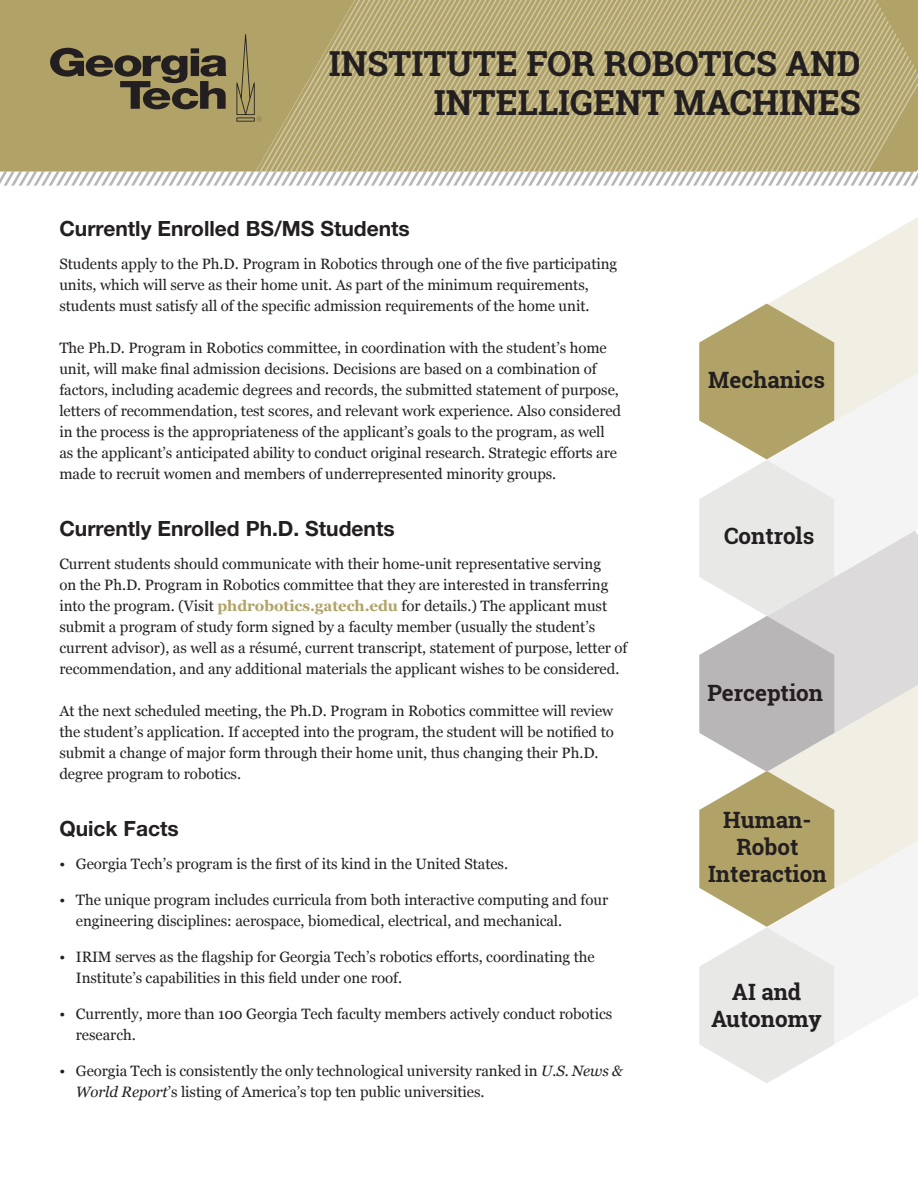
<style>
.page{position:relative;width:918px;height:1188px;background:#fff}
.page>*{position:absolute;margin:0;border:0;box-sizing:border-box;transform-origin:0 0}
.Front_-_Brochure_Hea{font:700 34.5px "Roboto Slab";color:#231f20}
.t1{font:700 22.5px "Roboto Slab";color:#231f20}
.Panel_6_-_Subhead{font:700 21px "Helvetica Neue LT Std";color:#231f20}
.Panel_6_-_Bullet_Cop{font:15px/21px "Georgia";letter-spacing:-.005em;color:#231f20}
.s1{font-weight:700;color:#b1a368}
.s2{font-style:italic}
</style>
<div class="page">
<svg style="left:0;top:0;width:918px;height:186px;background:#b7ab7b"></svg>
<svg style="left:236px;top:117px;width:19px;height:5px"></svg>
<hr style="left:237px;top:118px;width:17px;height:3px;background:#231f20">
<svg style="left:699px;top:217px;width:219px;height:866px"></svg>
<p class="Front_-_Brochure_Hea" style="left:329px;top:40px;width:533px">INSTITUTE FOR ROBOTICS AND</p>
<p class="Front_-_Brochure_Hea" style="left:434px;top:79px;width:428px">INTELLIGENT MACHINES</p>
<p class="Panel_6_-_Subhead" style="left:59px;top:216px;width:352px">Currently Enrolled BS/MS Students</p>
<p class="Panel_6_-_Bullet_Cop" style="left:59px;top:253px;width:559px">Students apply to the Ph.D. Program in Robotics through one of the five participating units, which will serve as their home unit. As part of the minimum requirements, students must satisfy all of the specific admission requirements of the home unit.</p>
<p class="Panel_6_-_Bullet_Cop" style="left:59px;top:337px;width:563px">The Ph.D. Program in Robotics committee, in coordination with the student’s home unit, will make final admission decisions. Decisions are based on a combination of factors, including academic degrees and records, the submitted statement of purpose, letters of recommendation, test scores, and relevant work experience. Also considered in the process is the appropriateness of the applicant’s goals to the program, as well as the applicant’s anticipated ability to conduct original research. Strategic efforts are made to recruit women and members of underrepresented minority groups.</p>
<p class="Panel_6_-_Subhead" style="left:59px;top:516px;width:337px">Currently Enrolled Ph.D. Students</p>
<p class="Panel_6_-_Bullet_Cop" style="left:59px;top:553px;width:570px">Current students should communicate with their home-unit representative serving<br>on the Ph.D. Program in Robotics committee that they are interested in transferring into the program. (Visit <span class="s1">phdrobotics.gatech.edu</span> for details.) The applicant must submit a program of study form signed by a faculty member (usually the student’s current advisor), as well as a résumé, current transcript, statement of purpose, letter of recommendation, and any additional materials the applicant wishes to be considered.</p>
<p class="Panel_6_-_Bullet_Cop" style="left:59px;top:700px;width:556px">At the next scheduled meeting, the Ph.D. Program in Robotics committee will review the student’s application. If accepted into the program, the student will be notified to submit a change of major form through their home unit, thus changing their Ph.D. degree program to robotics.</p>
<p class="Panel_6_-_Subhead" style="left:59px;top:816px;width:121px">Quick Facts</p>
<p class="Panel_6_-_Bullet_Cop" style="left:59px;top:853px;width:450px">• Georgia Tech’s program is the first of its kind in the United States.</p>
<p class="Panel_6_-_Bullet_Cop" style="left:76px;top:889px;width:534px;text-indent:-16px">• The unique program includes curricula from both interactive computing and four engineering disciplines: aerospace, biomedical, electrical, and mechanical.</p>
<p class="Panel_6_-_Bullet_Cop" style="left:76px;top:946px;width:520px;text-indent:-16px">• IRIM serves as the flagship for Georgia Tech’s robotics efforts, coordinating the<br>Institute’s capabilities in this field under one roof.</p>
<p class="Panel_6_-_Bullet_Cop" style="left:76px;top:1003px;width:538px;text-indent:-17px">• Currently, more than 100 Georgia Tech faculty members actively conduct robotics research.</p>
<p class="Panel_6_-_Bullet_Cop" style="left:76px;top:1060px;width:548px;text-indent:-16px">• Georgia Tech is consistently the only technological university ranked in <span class="s2">U.S. News &amp;<br>World Report</span>’s listing of America’s top ten public universities.</p>
<p class="t1" style="left:708px;top:365px;width:118px">Mechanics</p>
<p class="t1" style="left:724px;top:520px;width:92px">Controls</p>
<p class="t1" style="left:708px;top:678px;width:117px">Perception</p>
<p class="t1" style="left:723px;top:805px;width:90px">Human-</p>
<p class="t1" style="left:736px;top:832px;width:64px">Robot</p>
<p class="t1" style="left:708px;top:859px;width:120px">Interaction</p>
<p class="t1" style="left:732px;top:976px;width:71px">AI and</p>
<p class="t1" style="left:711px;top:1003px;width:112px">Autonomy</p>
</div>
